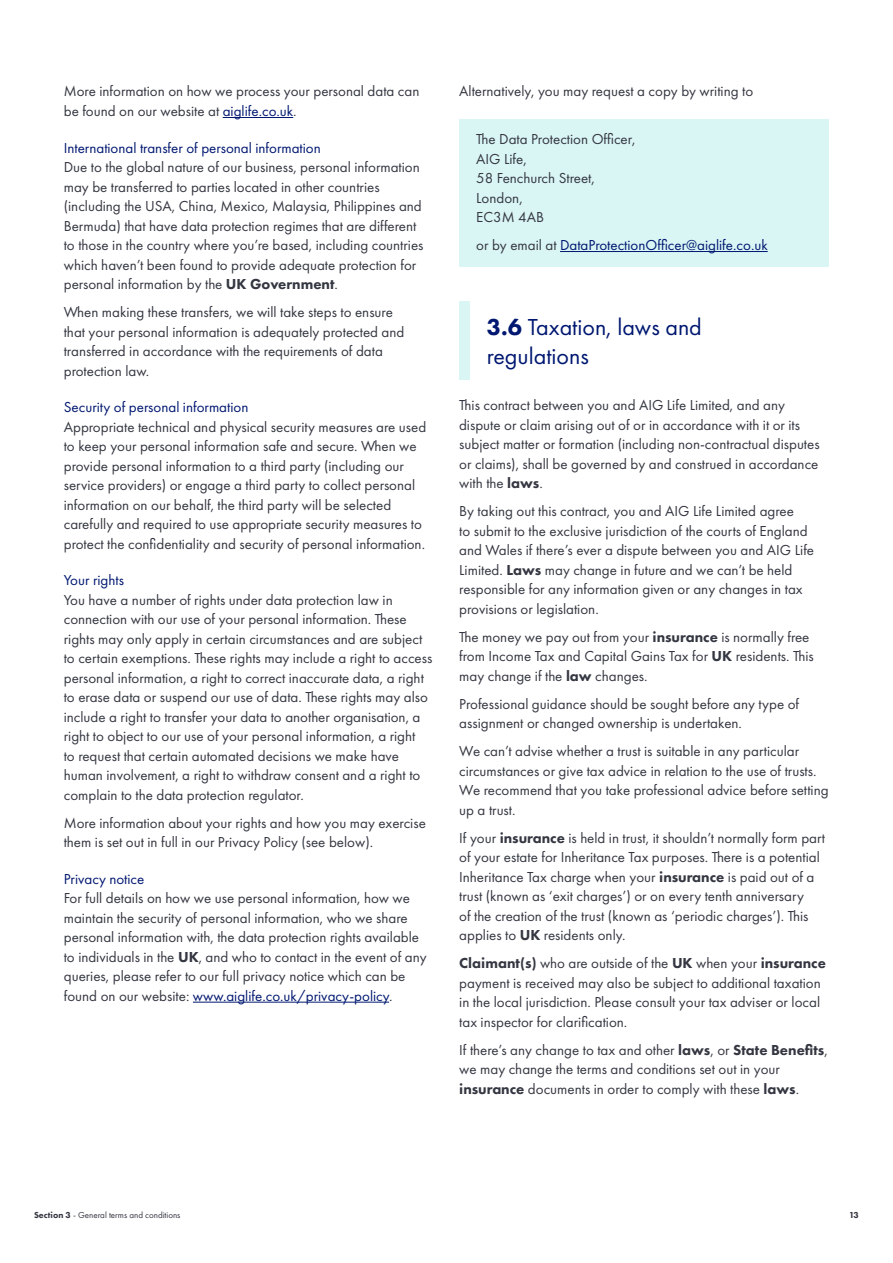
<style>
.page{position:relative;width:893px;height:1263px;background:#fff}
.page>*{position:absolute;margin:0;border:0;box-sizing:border-box;transform-origin:0 0}
.t1{font:24px/28.8px "Futura PT";color:#001871}
.Body{font:15px/19.5px "Futura PT";color:#343741}
.Body-2{font:15px "Futura PT";color:#001871}
.t2{font:9px "Futura PT";color:#343741}
.t3{font:800 9px "Futura PT";color:#343741}
.s1{color:#001871}
.s2{font-weight:800}
.s3{color:#343741}
</style>
<div class="page">
<div style="left:459px;top:120px;width:370px;height:147px;background:#d9f5f4"></div>
<hr style="left:223px;top:117px;width:70px;height:1px;background:#001871">
<hr style="left:193px;top:1002px;width:196px;height:1px;background:#001871">
<hr style="left:560px;top:251px;width:208px;height:1px;background:#001871">
<div style="left:459px;top:301px;width:11px;height:79px;background:#d9f5f4"></div>
<p class="Body" style="left:64px;top:82px;width:357px">More information on how we process your personal data can be found on our website at <span class="s1">aiglife.co.uk</span>.</p>
<h3 class="Body-2" style="left:64px;top:139px;width:259px">International transfer of personal information</h3>
<p class="Body" style="left:64px;top:157px;width:361px">Due to the global nature of our business, personal information may be transferred to parties located in other countries (including the USA, China, Mexico, Malaysia, Philippines and Bermuda) that have data protection regimes that are different to those in the country where you’re based, including countries which haven’t been found to provide adequate protection for personal information by the <span class="s2">UK Government</span>.</p>
<p class="Body" style="left:64px;top:302px;width:342px">When making these transfers, we will take steps to ensure that your personal information is adequately protected and transferred in accordance with the requirements of data protection law.</p>
<h3 class="Body-2" style="left:64px;top:398px;width:186px">Security of personal information</h3>
<p class="Body" style="left:64px;top:417px;width:364px">Appropriate technical and physical security measures are used to keep your personal information safe and secure. When we provide personal information to a third party (including our service providers) or engage a third party to collect personal information on our behalf, the third party will be selected carefully and required to use appropriate security measures to protect the confidentiality and security of personal information.</p>
<h3 class="Body-2" style="left:64px;top:571px;width:62px">Your rights</h3>
<p class="Body" style="left:64px;top:590px;width:370px">You have a number of rights under data protection law in connection with our use of your personal information. These rights may only apply in certain circumstances and are subject to certain exemptions. These rights may include a right to access personal information, a right to correct inaccurate data, a right to erase data or suspend our use of data. These rights may also include a right to transfer your data to another organisation, a right to object to our use of your personal information, a right<br>to request that certain automated decisions we make have human involvement, a right to withdraw consent and a right to complain to the data protection regulator.</p>
<p class="Body" style="left:64px;top:813px;width:364px">More information about your rights and how you may exercise them is set out in full in our Privacy Policy (see below).</p>
<h3 class="Body-2" style="left:64px;top:870px;width:82px">Privacy notice</h3>
<p class="Body" style="left:64px;top:888px;width:364px">For full details on how we use personal information, how we maintain the security of personal information, who we share personal information with, the data protection rights available to individuals in the <span class="s2">UK</span>, and who to contact in the event of any queries, please refer to our full privacy notice which can be found on our website: <span class="s1">www.aiglife.co.uk/privacy-policy</span>.</p>
<p class="Body" style="left:459px;top:82px;width:295px">Alternatively, you may request a copy by writing to</p>
<p class="Body" style="left:476px;top:129px;width:161px">The Data Protection Officer,<br>AIG Life,<br>58 Fenchurch Street,<br>London,<br>EC3M 4AB</p>
<p class="Body-2" style="left:476px;top:236px;width:293px"><span class="s3">or by email at</span> DataProtectionOfficer@aiglife.co.uk</p>
<h1 class="t1" style="left:487px;top:313px;width:217px"><span class="s2">3.6</span> Taxation, laws and regulations</h1>
<p class="Body" style="left:459px;top:395px;width:362px">This contract between you and AIG Life Limited, and any dispute or claim arising out of or in accordance with it or its subject matter or formation (including non-contractual disputes or claims), shall be governed by and construed in accordance with the <span class="s2">laws</span>.</p>
<p class="Body" style="left:459px;top:501px;width:356px">By taking out this contract, you and AIG Life Limited agree<br>to submit to the exclusive jurisdiction of the courts of England and Wales if there’s ever a dispute between you and AIG Life Limited. <span class="s2">Laws</span> may change in future and we can’t be held responsible for any information given or any changes in tax provisions or legislation.</p>
<p class="Body" style="left:459px;top:627px;width:356px">The money we pay out from your <span class="s2">insurance</span> is normally free from Income Tax and Capital Gains Tax for <span class="s2">UK</span> residents. This may change if the <span class="s2">law</span> changes.</p>
<p class="Body" style="left:459px;top:694px;width:341px">Professional guidance should be sought before any type of assignment or changed ownership is undertaken.</p>
<p class="Body" style="left:459px;top:741px;width:371px">We can’t advise whether a trust is suitable in any particular circumstances or give tax advice in relation to the use of trusts.<br>We recommend that you take professional advice before setting up a trust.</p>
<p class="Body" style="left:459px;top:828px;width:367px">If your <span class="s2">insurance</span> is held in trust, it shouldn’t normally form part of your estate for Inheritance Tax purposes. There is a potential Inheritance Tax charge when your <span class="s2">insurance</span> is paid out of a trust (known as ‘exit charges’) or on every tenth anniversary<br>of the creation of the trust (known as ‘periodic charges’). This applies to <span class="s2">UK</span> residents only.</p>
<p class="Body" style="left:459px;top:953px;width:368px"><span class="s2">Claimant(s)</span> who are outside of the <span class="s2">UK</span> when your <span class="s2">insurance </span>payment is received may also be subject to additional taxation in the local jurisdiction. Please consult your tax adviser or local tax inspector for clarification.</p>
<p class="Body" style="left:459px;top:1040px;width:370px">If there’s any change to tax and other <span class="s2">laws</span>, or <span class="s2">State Benefits</span>, we may change the terms and conditions set out in your <span class="s2">insurance</span> documents in order to comply with these <span class="s2">laws</span>.</p>
<p class="t2" style="left:34px;top:1209px;width:148px"><span class="s2">Section 3</span> - General terms and conditions</p>
<p class="t3" style="left:849px;top:1209px;width:11px">13</p>
</div>
